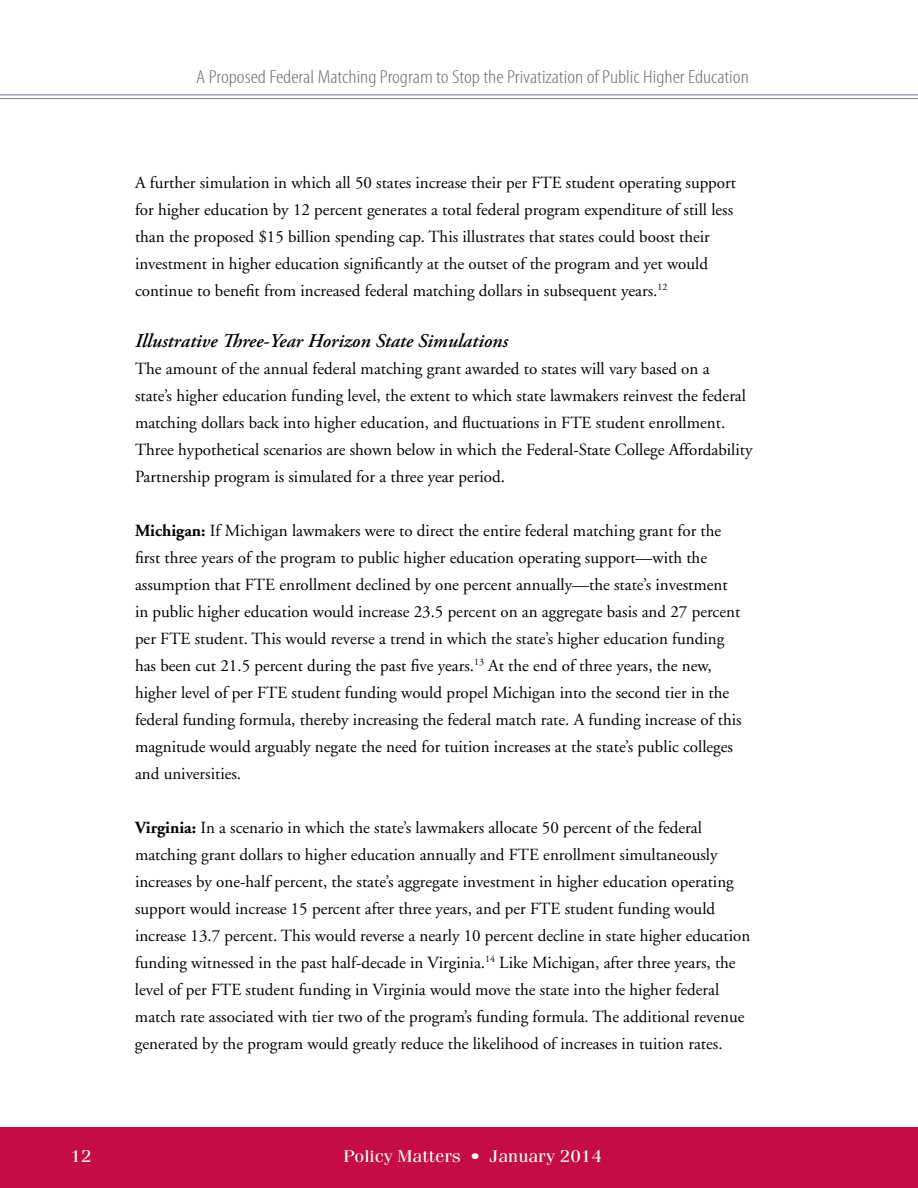
<style>
.page{position:relative;width:918px;height:1188px;background:#fff}
.page>*{position:absolute;margin:0;border:0;box-sizing:border-box;transform-origin:0 0}
.t1{font:italic 600 19.5px "Adobe Garamond Pro";color:#000}
.t2{font:300 condensed 18.9px "Myriad Pro";color:#6d6e71;scale:1.17 1}
.t3{font:16.95px/27px "Adobe Garamond";color:#000}
.t4{font:16.95px "Fenice";color:#fff;scale:1.12 1}
.s1{font-weight:700}
</style>
<div class="page">
<div style="left:0;top:1127px;width:918px;height:61px;background:#c60c46"></div>
<hr style="left:0;top:94px;width:918px;height:1px;background:#7877a4">
<hr style="left:0;top:98px;width:918px;height:1px;background:#7877a4">
<p class="t4" style="left:70px;top:1146px;width:20px">12</p>
<p class="t2" style="left:196px;top:67px;width:474px">A Proposed Federal Matching Program to Stop the Privatization of Public Higher Education</p>
<p class="t3" style="left:135px;top:169px;width:603px">A further simulation in which all 50 states increase their per FTE student operating support for higher education by 12 percent generates a total federal program expenditure of still less than the proposed $15 billion spending cap. This illustrates that states could boost their investment in higher education significantly at the outset of the program and yet would continue to benefit from increased federal matching dollars in subsequent years.<sup>12</sup></p>
<p class="t1" style="left:135px;top:329px;width:375px">Illustrative Three-Year Horizon State Simulations</p>
<p class="t3" style="left:135px;top:355px;width:619px">The amount of the annual federal matching grant awarded to states will vary based on a<br>state’s higher education funding level, the extent to which state lawmakers reinvest the federal matching dollars back into higher education, and fluctuations in FTE student enrollment.<br>Three hypothetical scenarios are shown below in which the Federal-State College Affordability Partnership program is simulated for a three year period.</p>
<p class="t3" style="left:135px;top:517px;width:608px"><span class="s1">Michigan:</span> If Michigan lawmakers were to direct the entire federal matching grant for the first three years of the program to public higher education operating support—with the assumption that FTE enrollment declined by one percent annually—the state’s investment in public higher education would increase 23.5 percent on an aggregate basis and 27 percent per FTE student. This would reverse a trend in which the state’s higher education funding has been cut 21.5 percent during the past five years.<sup>13</sup> At the end of three years, the new, higher level of per FTE student funding would propel Michigan into the second tier in the federal funding formula, thereby increasing the federal match rate. A funding increase of this magnitude would arguably negate the need for tuition increases at the state’s public colleges and universities.</p>
<p class="t3" style="left:135px;top:814px;width:617px"><span class="s1">Virginia:</span> In a scenario in which the state’s lawmakers allocate 50 percent of the federal matching grant dollars to higher education annually and FTE enrollment simultaneously increases by one-half percent, the state’s aggregate investment in higher education operating support would increase 15 percent after three years, and per FTE student funding would increase 13.7 percent. This would reverse a nearly 10 percent decline in state higher education funding witnessed in the past half-decade in Virginia.<sup>14</sup> Like Michigan, after three years, the level of per FTE student funding in Virginia would move the state into the higher federal match rate associated with tier two of the program’s funding formula. The additional revenue generated by the program would greatly reduce the likelihood of increases in tuition rates.</p>
<p class="t4" style="left:343px;top:1146px;width:233px">Policy Matters • January 2014</p>
</div>
